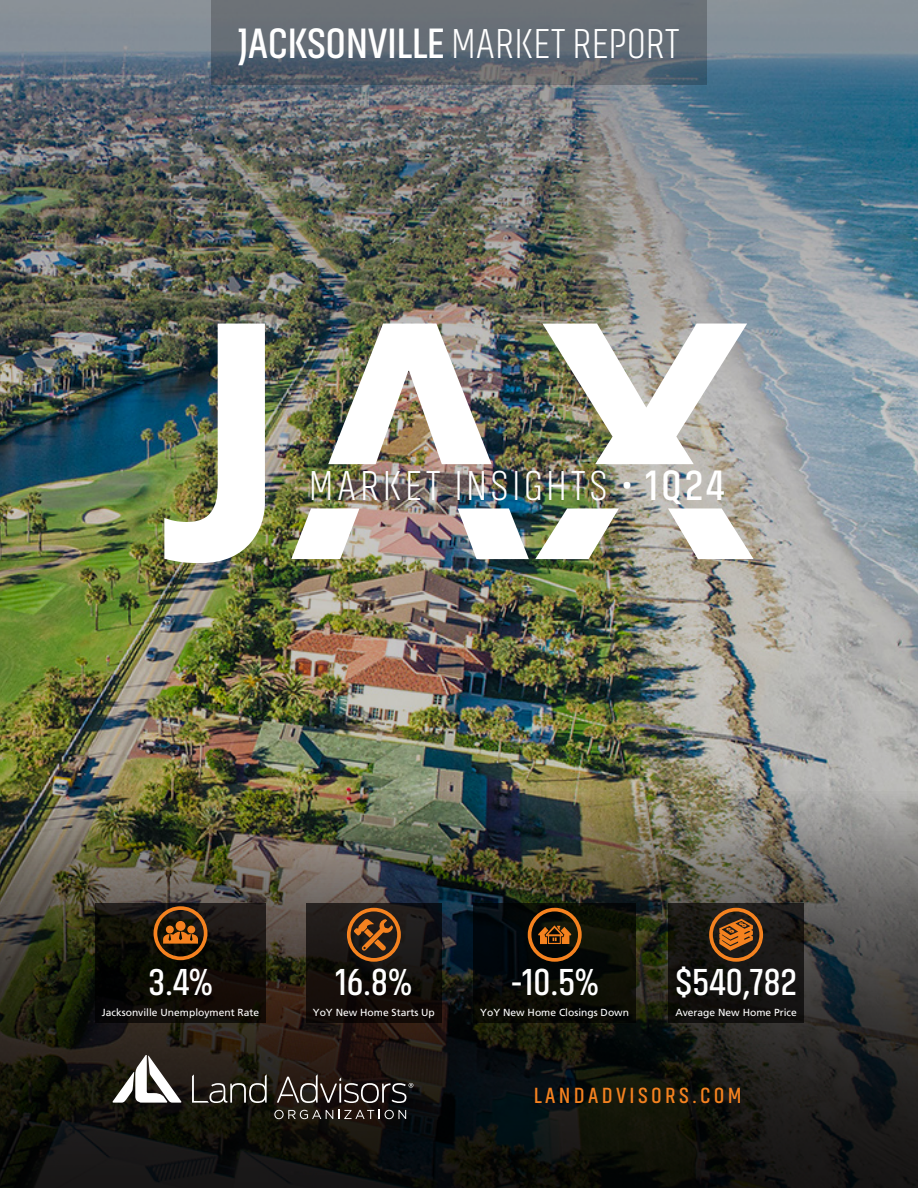
<style>
.page{position:relative;width:918px;height:1188px;background:#fff}
.page>*{position:absolute;margin:0;border:0;box-sizing:border-box;transform-origin:0 0}
.Body_Copy_Centered{font:600 43.5px "Akhand";letter-spacing:-.01em;color:#fff}
.Body_Copy_01_Left{font:200 43.5px "Akhand";letter-spacing:.075em;color:#fff}
.Body_Copy_Centered-2{font:600 38.55px "Akhand";color:#fff}
.t1{font:600 22.5px "Akhand";letter-spacing:.15em;color:#f58220}
.Body_Copy_Centered-3{font:10.2px "Frutiger LT Pro";color:#fff}
.s1{font-weight:200}
.s2{font-weight:600}
</style>
<div class="page">
<img style="left:0;top:0;width:918px;height:791px">
<img style="left:0;top:791px;width:918px;height:397px">
<img style="left:164px;top:324px;width:590px;height:239px">
<svg style="left:211px;top:0;width:495px;height:85px;background:#616972"></svg>
<svg style="left:274px;top:1110px;width:132px;height:9px"></svg>
<svg style="left:277px;top:1074px;width:136px;height:29px;background:#413936"></svg>
<svg style="left:192px;top:1074px;width:75px;height:29px;background:#46423b"></svg>
<svg style="left:113px;top:1056px;width:69px;height:47px"></svg>
<svg style="left:95px;top:903px;width:171px;height:119px;background:#130f09"></svg>
<svg style="left:163px;top:931px;width:35px;height:13px"></svg>
<div style="left:176px;top:921px;width:10px;height:10px;background:#f5821f;border-radius:50%"></div>
<div style="left:166px;top:926px;width:8px;height:8px;background:#f5821f;border-radius:50%"></div>
<div style="left:187px;top:926px;width:8px;height:8px;background:#f5821f;border-radius:50%"></div>
<div style="left:154px;top:906px;width:53px;height:54px;border:4px solid #f5821f;border-radius:50%"></div>
<svg style="left:306px;top:903px;width:136px;height:119px;background:#19130f"></svg>
<svg style="left:354px;top:919px;width:39px;height:32px"></svg>
<div style="left:347px;top:908px;width:54px;height:54px;border:4px solid #f5821f;border-radius:50%"></div>
<svg style="left:474px;top:903px;width:162px;height:119px;background:#0b0c07"></svg>
<div style="left:528px;top:908px;width:54px;height:54px;border:4px solid #f5821f;border-radius:50%"></div>
<svg style="left:538px;top:925px;width:33px;height:19px"></svg>
<svg style="left:669px;top:903px;width:135px;height:119px;background:#191511"></svg>
<div style="left:709px;top:908px;width:54px;height:54px;border:4px solid #f5821f;border-radius:50%"></div>
<svg style="left:719px;top:919px;width:34px;height:32px"></svg>
<p class="Body_Copy_Centered" style="left:238px;top:21px;width:443px">JACKSONVILLE <span class="s1">MARKET REPORT</span></p>
<p class="Body_Copy_01_Left" style="left:309px;top:464px;width:417px">MARKET INSIGHTS <span class="s2">• 1Q24</span></p>
<p class="Body_Copy_Centered-2" style="left:148px;top:962px;width:66px">3.4%</p>
<p class="Body_Copy_Centered-3" style="left:102px;top:1006px;width:159px">Jacksonville Unemployment Rate</p>
<p class="Body_Copy_Centered-2" style="left:336px;top:962px;width:77px">16.8%</p>
<p class="Body_Copy_Centered-3" style="left:313px;top:1006px;width:124px">YoY New Home Starts Up</p>
<p class="Body_Copy_Centered-2" style="left:511px;top:962px;width:90px">-10.5%</p>
<p class="Body_Copy_Centered-3" style="left:480px;top:1006px;width:150px">YoY New Home Closings Down</p>
<p class="Body_Copy_Centered-2" style="left:676px;top:962px;width:123px">$540,782</p>
<p class="Body_Copy_Centered-3" style="left:675px;top:1006px;width:123px">Average New Home Price</p>
<p class="t1" style="left:534px;top:1084px;width:210px">LANDADVISORS.COM</p>
</div>
